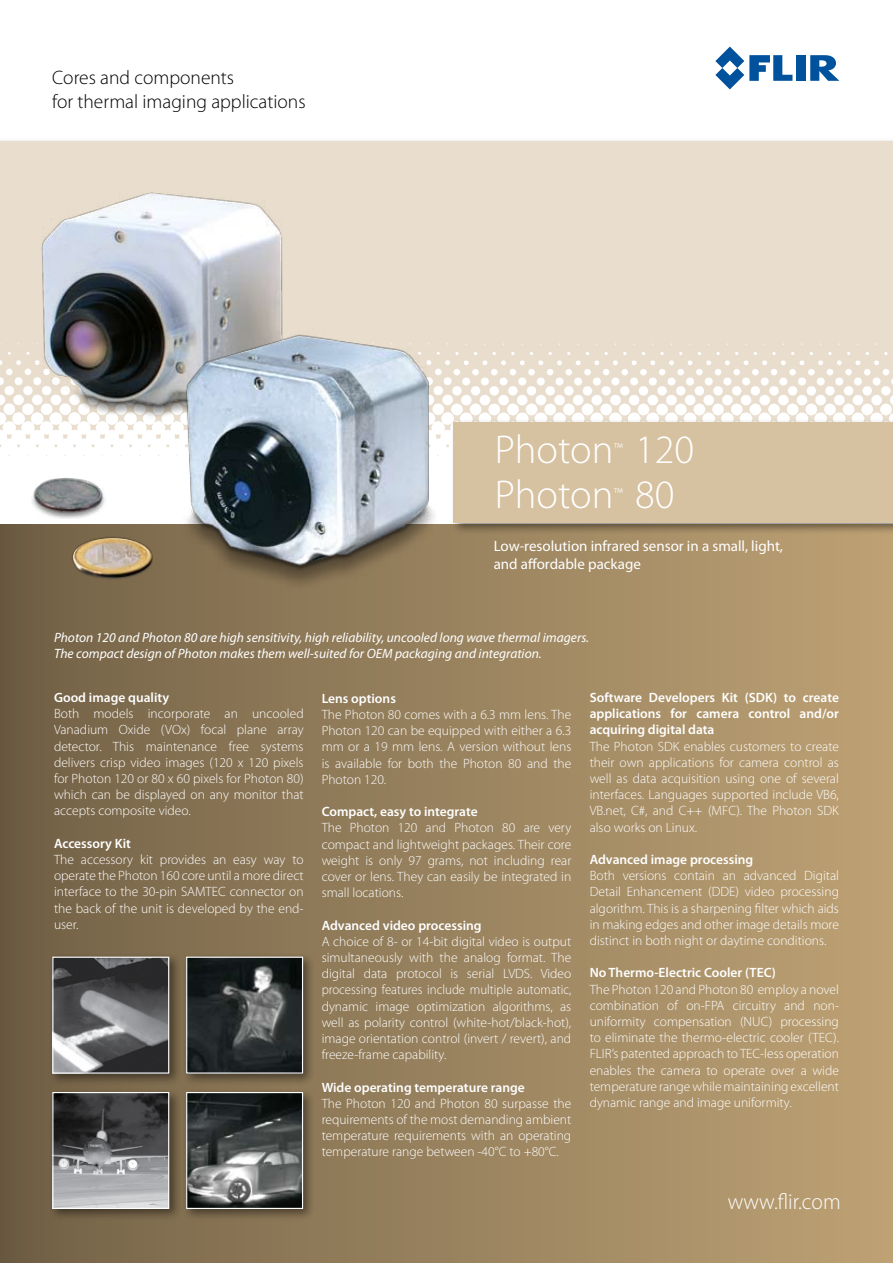
<style>
.page{position:relative;width:893px;height:1263px;background:#fff}
.page>*{position:absolute;margin:0;border:0;box-sizing:border-box;transform-origin:0 0}
.t1{font:300 40.35px "Myriad Pro";color:#fff}
.t2{font:300 22.2px "Myriad Pro";color:#fff}
.t3{font:300 19.5px/23.4px "Myriad Pro";color:#000}
.t4{font:300 15.75px "Myriad Pro";color:#fff}
.t5{font:15px/18px "Myriad Pro";color:#fff}
.t6{font:300 13.5px/16.2px "Myriad Pro";color:#fff;text-align:justify}
.t7{font:600 13.5px/16.2px "Myriad Pro";color:#fff;text-align:justify}
.t8{font:italic 13.5px/16.2px "Myriad Pro";color:#fff}
</style>
<div class="page">
<div style="left:797px;top:55px;width:9px;height:26px;background:#00529c"></div>
<svg style="left:810px;top:55px;width:29px;height:26px"></svg>
<svg style="left:715px;top:47px;width:77px;height:42px"></svg>
<div style="left:0;top:493px;width:893px;height:770px;background:linear-gradient(to right,#726147,#bea275)"></div>
<div style="left:182px;top:953px;width:141px;height:140px;background:#000;opacity:.45"></div>
<img style="left:189px;top:959px;width:112px;height:113px">
<div style="left:186px;top:957px;width:117px;height:117px;border:1px solid #fff"></div>
<div style="left:182px;top:1088px;width:141px;height:140px;background:#000;opacity:.45"></div>
<img style="left:189px;top:1094px;width:112px;height:113px">
<div style="left:186px;top:1092px;width:117px;height:117px;border:1px solid #fff"></div>
<div style="left:0;top:141px;width:893px;height:357px;background:#e9decd"></div>
<div style="left:48px;top:953px;width:141px;height:140px;background:#000;opacity:.45"></div>
<img style="left:54px;top:959px;width:113px;height:113px">
<div style="left:52px;top:957px;width:117px;height:117px;border:1px solid #fff"></div>
<div style="left:48px;top:1088px;width:141px;height:140px;background:#000;opacity:.45"></div>
<img style="left:54px;top:1094px;width:113px;height:113px">
<div style="left:52px;top:1092px;width:117px;height:117px;border:1px solid #fff"></div>
<img style="left:0;top:343px;width:893px;height:180px">
<div style="left:450px;top:418px;width:443px;height:123px;background:#000;opacity:.45"></div>
<div style="left:454px;top:422px;width:439px;height:101px;background:#d6c1a0"></div>
<img style="left:0;top:140px;width:334px;height:341px">
<img style="left:28px;top:476px;width:94px;height:43px">
<img style="left:48px;top:529px;width:88px;height:59px">
<img style="left:136px;top:278px;width:319px;height:344px">
<h3 class="t3" style="left:52px;top:66px;width:255px">Cores and components<br>for thermal imaging applications</h3>
<h1 class="t1" style="left:495px;top:428px;width:120px">Photon</h1>
<p class="t4" style="left:613px;top:440px;width:11px">™</p>
<h1 class="t1" style="left:635px;top:428px;width:61px">120</h1>
<h1 class="t1" style="left:495px;top:473px;width:120px">Photon</h1>
<p class="t4" style="left:613px;top:485px;width:11px">™</p>
<h1 class="t1" style="left:635px;top:473px;width:41px">80</h1>
<p class="t5" style="left:494px;top:538px;width:291px">Low-resolution infrared sensor in a small, light, and affordable package</p>
<p class="t8" style="left:54px;top:629px;width:537px">Photon 120 and Photon 80 are high sensitivity, high reliability, uncooled long wave thermal imagers.<br>The compact design of Photon makes them well-suited for OEM packaging and integration.</p>
<p class="t7" style="left:54px;top:690px;width:117px">Good image quality</p>
<p class="t6" style="left:54px;top:706px;width:251px">Both models incorporate an uncooled Vanadium Oxide (VOx) focal plane array detector. This maintenance free systems delivers crisp video images (120 x 120 pixels for Photon 120 or 80 x 60 pixels for Photon 80) which can be displayed on any monitor that accepts composite video.</p>
<p class="t7" style="left:54px;top:835px;width:78px">Accessory Kit</p>
<p class="t6" style="left:54px;top:852px;width:251px">The accessory kit provides an easy way to operate the Photon 160 core until a more direct interface to the 30-pin SAMTEC connector on the back of the unit is developed by the end&shy;user.</p>
<p class="t7" style="left:590px;top:690px;width:251px">Software Developers Kit (SDK) to create applications for camera control and/or acquiring digital data</p>
<p class="t6" style="left:590px;top:738px;width:251px">The Photon SDK enables customers to create their own applications for camera control as well as data acquisition using one of several interfaces. Languages supported include VB6, VB.net, C#, and C++ (MFC). The Photon SDK also works on Linux.</p>
<p class="t7" style="left:590px;top:852px;width:165px">Advanced image processing</p>
<p class="t6" style="left:590px;top:868px;width:251px">Both versions contain an advanced Digital Detail Enhancement (DDE) video processing algorithm. This is a sharpening filter which aids in making edges and other image details more distinct in both night or daytime conditions.</p>
<p class="t7" style="left:590px;top:965px;width:188px">No Thermo-Electric Cooler (TEC)</p>
<p class="t6" style="left:590px;top:981px;width:251px">The Photon 120 and Photon 80 employ a novel combination of on-FPA circuitry and non&shy;uniformity compensation (NUC) processing to eliminate the thermo-electric cooler (TEC).<br>FLIR’s patented approach to TEC-less operation enables the camera to operate over a wide temperature range while maintaining excellent dynamic range and image uniformity.</p>
<p class="t7" style="left:322px;top:690px;width:76px">Lens options</p>
<p class="t6" style="left:322px;top:706px;width:251px">The Photon 80 comes with a 6.3 mm lens. The Photon 120 can be equipped with either a 6.3 mm or a 19 mm lens. A version without lens is available for both the Photon 80 and the Photon 120.</p>
<p class="t7" style="left:322px;top:804px;width:158px">Compact, easy to integrate</p>
<p class="t6" style="left:322px;top:820px;width:251px">The Photon 120 and Photon 80 are very compact and lightweight packages. Their core weight is only 97 grams, not including rear cover or lens. They can easily be integrated in small locations.</p>
<p class="t7" style="left:322px;top:917px;width:161px">Advanced video processing</p>
<p class="t6" style="left:322px;top:933px;width:251px">A choice of 8- or 14-bit digital video is output simultaneously with the analog format. The digital data protocol is serial LVDS. Video processing features include multiple automatic, dynamic image optimization algorithms, as well as polarity control (white-hot/black-hot), image orientation control (invert / revert), and freeze-frame capability.</p>
<p class="t7" style="left:322px;top:1079px;width:205px">Wide operating temperature range</p>
<p class="t6" style="left:322px;top:1095px;width:251px">The Photon 120 and Photon 80 surpasse the requirements of the most demanding ambient temperature requirements with an operating temperature range between -40°C to +80°C.</p>
<h2 class="t2" style="left:728px;top:1190px;width:114px">www.flir.com</h2>
</div>
